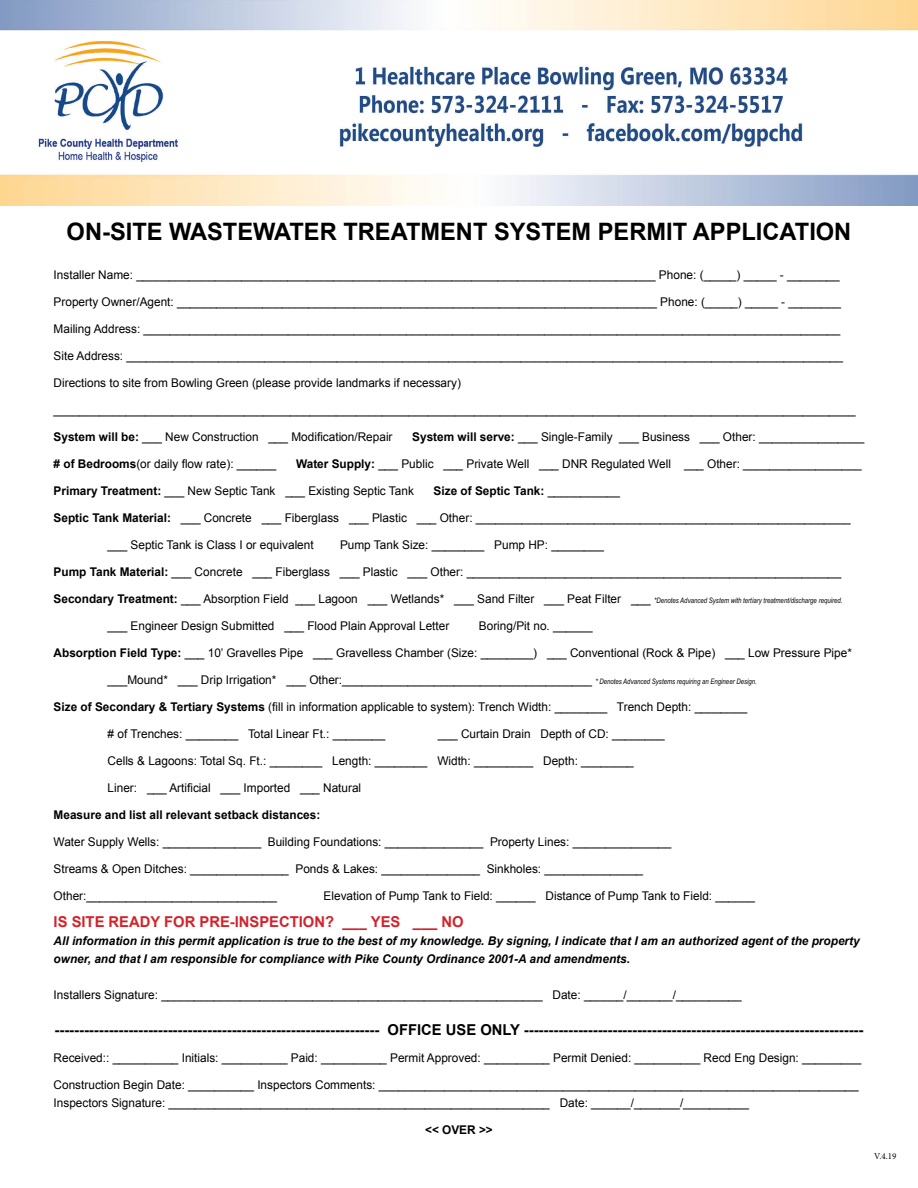
<style>
.page{position:relative;width:918px;height:1188px;background:#fff}
.page>*{position:absolute;margin:0;border:0;box-sizing:border-box;transform-origin:0 0}
.t1{font:700 24px "Arial";color:#000}
.t2{font:700 15px "Arial";color:#000}
.t3{font:700 15px "Arial";color:#d2232a}
.t4{font:12px/18px "Arial";color:#000}
.t5{font:italic 700 12px/18px "Arial";color:#000}
.t6{font:700 12px "Arial";color:#000}
.t7{font:9px "Minion Pro";color:#000}
.s1{font-weight:700}
.s2{font-weight:400}
.s3{font-family:"Arial Narrow";font-style:italic;font-size:7.5px}
</style>
<div class="page">
<img style="left:0;top:0;width:918px;height:205px">
<h1 class="t1" style="left:67px;top:216px;width:786px">ON-SITE WASTEWATER TREATMENT SYSTEM PERMIT APPLICATION</h1>
<p class="t4" style="left:54px;top:266px;width:788px">Installer Name: _______________________________________________________________________________ Phone: (_____) _____ - ________</p>
<p class="t4" style="left:54px;top:293px;width:789px">Property Owner/Agent: _________________________________________________________________________ Phone: (_____) _____ - ________</p>
<p class="t4" style="left:54px;top:320px;width:788px">Mailing Address: __________________________________________________________________________________________________________</p>
<p class="t4" style="left:54px;top:347px;width:791px">Site Address: _____________________________________________________________________________________________________________</p>
<p class="t4" style="left:54px;top:374px;width:409px">Directions to site from Bowling Green (please provide landmarks if necessary)</p>
<p class="t4" style="left:54px;top:401px;width:803px">__________________________________________________________________________________________________________________________</p>
<p class="t4" style="left:54px;top:428px;width:340px"><span class="s1">System will be:</span> ___ New Construction ___ Modification/Repair</p>
<p class="t4" style="left:412px;top:428px;width:453px"><span class="s1">System will serve:</span> ___ Single-Family ___ Business ___ Other: ________________</p>
<p class="t4" style="left:54px;top:455px;width:224px"><span class="s1"># of Bedrooms</span>(or daily flow rate): ______</p>
<p class="t4" style="left:296px;top:455px;width:567px"><span class="s1">Water Supply:</span> ___ Public ___ Private Well ___ DNR Regulated Well ___ Other: __________________</p>
<p class="t4" style="left:54px;top:482px;width:362px"><span class="s1">Primary Treatment:</span> ___ New Septic Tank ___ Existing Septic Tank</p>
<p class="t6" style="left:434px;top:483px;width:188px">Size of Septic Tank: <span class="s2">___________</span></p>
<p class="t4" style="left:54px;top:509px;width:798px"><span class="s1">Septic Tank Material:</span> ___ Concrete ___ Fiberglass ___ Plastic ___ Other: _________________________________________________________</p>
<p class="t4" style="left:108px;top:536px;width:208px">___ Septic Tank is Class I or equivalent</p>
<p class="t4" style="left:340px;top:536px;width:265px">Pump Tank Size: ________ Pump HP: ________</p>
<p class="t4" style="left:54px;top:563px;width:789px"><span class="s1">Pump Tank Material:</span> ___ Concrete ___ Fiberglass ___ Plastic ___ Other: _________________________________________________________</p>
<p class="t4" style="left:54px;top:590px;width:790px"><span class="s1">Secondary Treatment:</span> ___ Absorption Field ___ Lagoon ___ Wetlands* ___ Sand Filter ___ Peat Filter ___ <span class="s3">*Denotes Advanced System with tertiary treatment/discharge required.</span></p>
<p class="t4" style="left:108px;top:617px;width:343px">___ Engineer Design Submitted ___ Flood Plain Approval Letter</p>
<p class="t4" style="left:479px;top:617px;width:115px">Boring/Pit no. ______</p>
<p class="t4" style="left:54px;top:644px;width:800px"><span class="s1">Absorption Field Type:</span> ___ 10’ Gravelles Pipe ___ Gravelless Chamber (Size: ________) ___ Conventional (Rock &amp; Pipe) ___ Low Pressure Pipe*</p>
<p class="t4" style="left:108px;top:671px;width:651px">___Mound* ___ Drip Irrigation* ___ Other:______________________________________ <span class="s3">* Denotes Advanced Systems requiring an Engineer Design.</span></p>
<p class="t4" style="left:54px;top:698px;width:695px"><span class="s1">Size of Secondary &amp; Tertiary Systems</span> (fill in information applicable to system): Trench Width: ________ Trench Depth: ________</p>
<p class="t4" style="left:108px;top:725px;width:279px"># of Trenches: ________ Total Linear Ft.: ________</p>
<p class="t4" style="left:438px;top:725px;width:228px">___ Curtain Drain Depth of CD: ________</p>
<p class="t4" style="left:108px;top:752px;width:528px">Cells &amp; Lagoons: Total Sq. Ft.: ________ Length: ________ Width: _________ Depth: ________</p>
<p class="t4" style="left:108px;top:779px;width:255px">Liner: ___ Artificial ___ Imported ___ Natural</p>
<p class="t6" style="left:54px;top:807px;width:268px">Measure and list all relevant setback distances:</p>
<p class="t4" style="left:54px;top:833px;width:619px">Water Supply Wells: _______________ Building Foundations: _______________ Property Lines: _______________</p>
<p class="t4" style="left:54px;top:860px;width:591px">Streams &amp; Open Ditches: _______________ Ponds &amp; Lakes: _______________ Sinkholes: _______________</p>
<p class="t4" style="left:54px;top:887px;width:225px">Other:_____________________________</p>
<p class="t4" style="left:324px;top:887px;width:433px">Elevation of Pump Tank to Field: ______ Distance of Pump Tank to Field: ______</p>
<p class="t3" style="left:54px;top:911px;width:412px">IS SITE READY FOR PRE-INSPECTION? ___ YES ___ NO</p>
<p class="t5" style="left:54px;top:932px;width:808px">All information in this permit application is true to the best of my knowledge. By signing, I indicate that I am an authorized agent of the property owner, and that I am responsible for compliance with Pike County Ordinance 2001-A and amendments.</p>
<p class="t4" style="left:54px;top:986px;width:690px">Installers Signature: __________________________________________________________ Date: ______/_______/__________</p>
<p class="t2" style="left:55px;top:1019px;width:810px">------------------------------------------------------------------ OFFICE USE ONLY ---------------------------------------------------------------------</p>
<p class="t4" style="left:54px;top:1049px;width:809px">Received:: __________ Initials: __________ Paid: __________ Permit Approved: __________ Permit Denied: __________ Recd Eng Design: _________</p>
<p class="t4" style="left:54px;top:1076px;width:807px">Construction Begin Date: __________ Inspectors Comments: _________________________________________________________________________<br>Inspectors Signature: __________________________________________________________ Date: ______/_______/__________</p>
<p class="t6" style="left:425px;top:1122px;width:69px">&lt;&lt; OVER &gt;&gt;</p>
<p class="t7" style="left:874px;top:1151px;width:24px">V.4.19</p>
</div>
